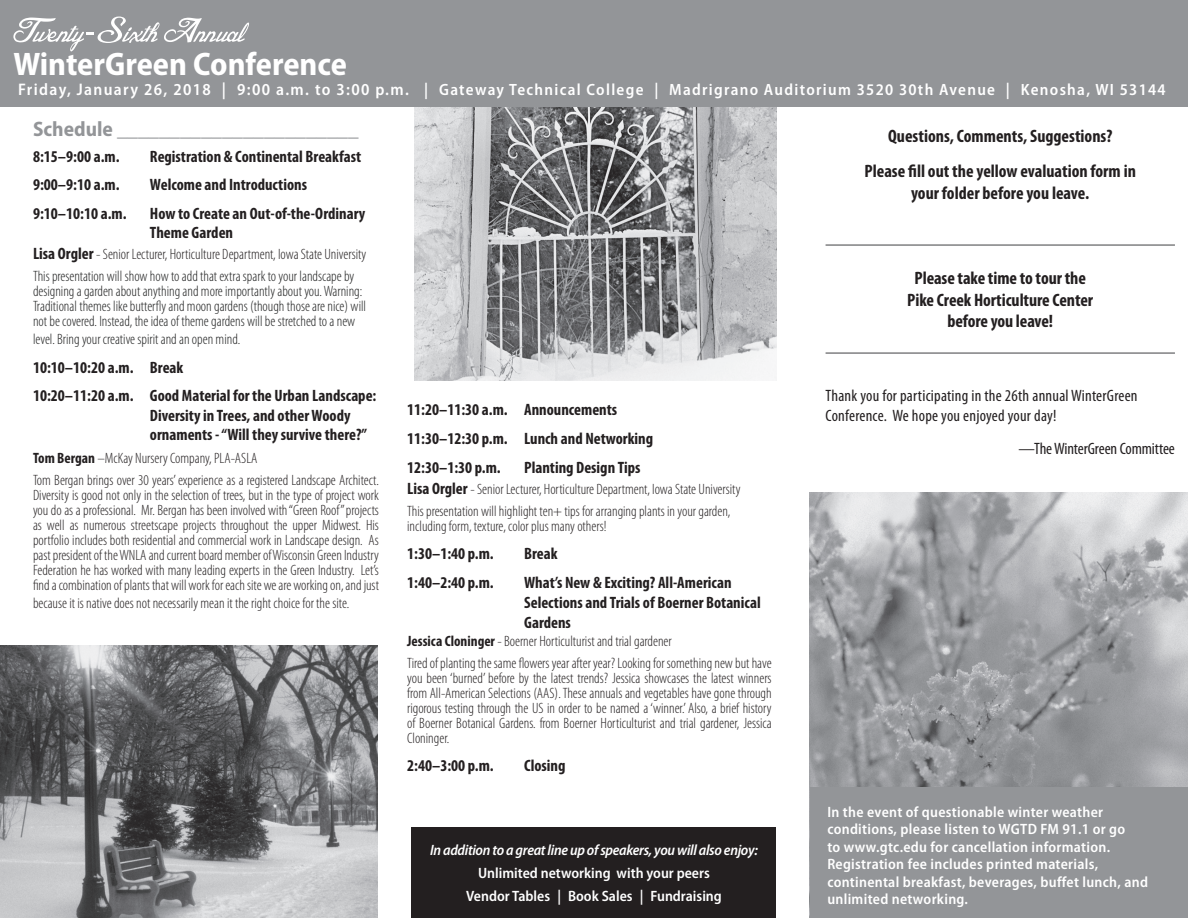
<style>
.page{position:relative;width:1188px;height:918px;background:#fff}
.page>*{position:absolute;margin:0;border:0;box-sizing:border-box;transform-origin:0 0}
.t1{font:700 semi-condensed 32.7px "Myriad Pro";color:#fff}
.t2{font:700 semi-condensed 21px "Myriad Pro";color:#939598}
.t3{font:700 condensed 18px/21.6px "Myriad Pro";letter-spacing:-.005em;color:#231f20;text-align:center}
.t4{font:700 condensed 16.5px/19.8px "Myriad Pro";color:#231f20}
.t5{font:condensed 16.5px/19.8px "Myriad Pro";letter-spacing:.015em;color:#231f20}
.t6{font:condensed 16.5px "Myriad Pro";letter-spacing:-.005em;color:#231f20}
.t7{font:600 semi-condensed 16.35px "Myriad Pro";letter-spacing:.08em;color:#fff}
.t8{font:300 condensed 15px/15px "Myriad Pro";color:#231f20}
.t9{font:300 condensed 15px/15px "Myriad Pro";color:#1f2020}
.t10{font:600 semi-condensed 15px/17.4px "Myriad Pro";letter-spacing:.02em;color:#fff}
.t11{font:600 semi-condensed 15px/23.4px "Myriad Pro";color:#fff;text-align:center}
.t12{font:italic 600 semi-condensed 15px "Myriad Pro";letter-spacing:-.02em;color:#fff}
.s1{font-size:16.8px}
.s2{font-weight:700;font-size:16.5px;color:#231f20}
.s3{color:#231f20}
.s4{font-weight:700}
.s5{font-weight:700;font-size:16.5px}
</style>
<div class="page">
<img style="left:415px;top:107px;width:361px;height:273px">
<div style="left:412px;top:827px;width:364px;height:91px;background:#231f20"></div>
<img style="left:809px;top:492px;width:379px;height:426px">
<hr style="left:826px;top:244px;width:349px;height:2px;background:#57585a">
<hr style="left:826px;top:352px;width:349px;height:2px;background:#57585a">
<div style="left:0;top:0;width:1188px;height:107px;background:#939598"></div>
<div style="left:810px;top:787px;width:378px;height:131px;background:#939598"></div>
<img style="left:0;top:646px;width:378px;height:272px">
<svg style="left:13px;top:16px;width:236px;height:36px"></svg>
<h1 class="t1" style="left:14px;top:43px;width:335px">WinterGreen Conference</h1>
<p class="t7" style="left:18px;top:79px;width:1149px"><span class="s1">Friday, January 26, 2018 | 9:00 a.m. to 3:00 p.m.</span> | Gateway Technical College | Madrigrano Auditorium 3520 30th Avenue | Kenosha, WI 53144</p>
<h2 class="t2" style="left:33px;top:115px;width:327px">Schedule _______________________</h2>
<p class="t4" style="left:33px;top:146px;width:88px">8:15–9:00 a.m.</p>
<p class="t4" style="left:150px;top:146px;width:213px">Registration &amp; Continental Breakfast</p>
<p class="t4" style="left:33px;top:175px;width:88px">9:00–9:10 a.m.</p>
<p class="t4" style="left:150px;top:175px;width:159px">Welcome and Introductions</p>
<p class="t4" style="left:33px;top:203px;width:95px">9:10–10:10 a.m.</p>
<p class="t4" style="left:150px;top:203px;width:217px">How to Create an Out-of-the-Ordinary<br>Theme Garden</p>
<p class="t9" style="left:33px;top:243px;width:335px;line-height:21.8px"><span class="s2">Lisa Orgler</span> <span class="s3">- Senior Lecturer, Horticulture Department, Iowa State University<br></span>This presentation will show how to add that extra spark to your landscape by</p>
<p class="t9" style="left:33px;top:284px;width:335px">designing a garden about anything and more importantly about you. Warning:<br>Traditional themes like butterfly and moon gardens (though those are nice) will not be covered. Instead, the idea of theme gardens will be stretched to a new</p>
<p class="t9" style="left:33px;top:332px;width:209px">level. Bring your creative spirit and an open mind.</p>
<p class="t4" style="left:33px;top:353px;width:345px;line-height:28.5px">10:10–10:20 a.m. Break<br>10:20–11:20 a.m. Good Material for the Urban Landscape:</p>
<p class="t4" style="left:150px;top:405px;width:219px">Diversity in Trees, and other Woody ornaments - “Will they survive there?”</p>
<p class="t8" style="left:33px;top:447px;width:347px;line-height:21.8px"><span class="s4">Tom Bergan</span> –McKay Nursery Company, PLA-ASLA<br>Tom Bergan brings over 30 years’ experience as a registered Landscape Architect.</p>
<p class="t8" style="left:33px;top:487px;width:347px;text-align:justify">Diversity is good not only in the selection of trees, but in the type of project work you do as a professional. Mr. Bergan has been involved with “Green Roof” projects as well as numerous streetscape projects throughout the upper Midwest. His portfolio includes both residential and commercial work in Landscape design. As past president of the WNLA and current board member of Wisconsin Green Industry Federation he has worked with many leading experts in the Green Industry. Let’s find a combination of plants that will work for each site we are working on, and just</p>
<p class="t8" style="left:33px;top:595px;width:318px">because it is native does not necessarily mean it the right choice for the site.</p>
<p class="t4" style="left:407px;top:395px;width:247px;line-height:28.8px">11:20–11:30 a.m. Announcements<br>11:30–12:30 p.m. Lunch and Networking<br>12:30–1:30 p.m.</p>
<p class="t4" style="left:524px;top:457px;width:118px">Planting Design Tips</p>
<p class="t8" style="left:407px;top:478px;width:335px;line-height:21.8px"><span class="s5">Lisa Orgler</span> - Senior Lecturer, Horticulture Department, Iowa State University<br>This presentation will highlight ten+ tips for arranging plants in your garden,</p>
<p class="t8" style="left:407px;top:518px;width:201px">including form, texture, color plus many others!</p>
<p class="t4" style="left:407px;top:544px;width:88px">1:30–1:40 p.m.</p>
<p class="t4" style="left:524px;top:544px;width:35px">Break</p>
<p class="t4" style="left:407px;top:572px;width:88px">1:40–2:40 p.m.</p>
<p class="t4" style="left:524px;top:572px;width:238px">What’s New &amp; Exciting? All-American<br>Selections and Trials of Boerner Botanical<br>Gardens</p>
<p class="t8" style="left:407px;top:630px;width:366px;line-height:21.8px"><span class="s4">Jessica Cloninger</span> - Boerner Horticulturist and trial gardener<br>Tired of planting the same flowers year after year? Looking for something new but have</p>
<p class="t8" style="left:407px;top:670px;width:366px;text-align:justify">you been ‘burned’ before by the latest trends? Jessica showcases the latest winners from All-American Selections (AAS). These annuals and vegetables have gone through rigorous testing through the US in order to be named a ‘winner.’ Also, a brief history of Boerner Botanical Gardens. from Boerner Horticulturist and trial gardener, Jessica Cloninger.</p>
<p class="t4" style="left:407px;top:756px;width:88px">2:40–3:00 p.m.</p>
<p class="t4" style="left:524px;top:756px;width:43px">Closing</p>
<p class="t12" style="left:430px;top:840px;width:329px">In addition to a great line up of speakers, you will also enjoy:</p>
<p class="t11" style="left:466px;top:861px;width:257px">Unlimited networking with your peers<br>Vendor Tables | Book Sales | Fundraising</p>
<p class="t3" style="left:865px;top:118px;width:273px;line-height:35.1px">Questions, Comments, Suggestions?<br>Please fill out the yellow evaluation form in</p>
<p class="t3" style="left:911px;top:182px;width:180px">your folder before you leave.</p>
<p class="t3" style="left:907px;top:267px;width:187px">Please take time to tour the<br>Pike Creek Horticulture Center before you leave!</p>
<p class="t5" style="left:826px;top:386px;width:314px">Thank you for participating in the 26th annual WinterGreen<br>Conference. We hope you enjoyed your day!</p>
<p class="t6" style="left:1018px;top:439px;width:158px">—The WinterGreen Committee</p>
<p class="t10" style="left:827px;top:803px;width:322px">In the event of questionable winter weather conditions, please listen to WGTD FM 91.1 or go<br>to www.gtc.edu for cancellation information.<br>Registration fee includes printed materials, continental breakfast, beverages, buffet lunch, and unlimited networking.</p>
</div>
